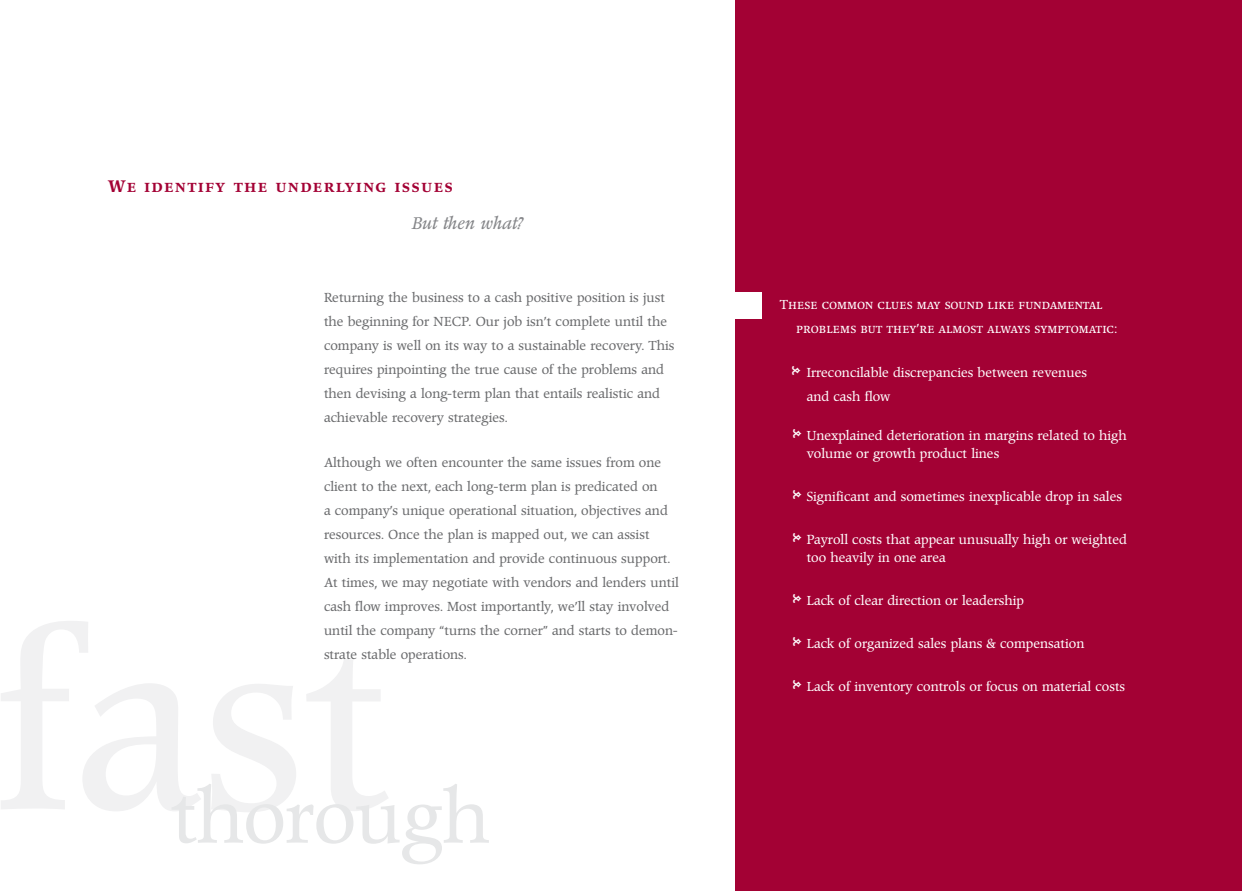
<style>
.page{position:relative;width:1242px;height:891px;background:#fff}
.page>*{position:absolute;margin:0;border:0;box-sizing:border-box;transform-origin:0 0}
.t1{font:73.5px "Poppl Pontifex BE";letter-spacing:-.01em;color:#e6e7e8}
.t2{font:16.5px "Poppl Pontifex BE Medium SC";letter-spacing:.11em;color:#a30134}
.t3{font:italic 16.5px "Poppl Pontifex BE";color:#858689}
.t4{font:12.9px/24px "Poppl Pontifex BE";color:#696a6c}
.t5{font:12.9px/18px "Poppl Pontifex BE";color:#fff}
.t6{font:12.9px/24px "Poppl Pontifex BE Regular SC";color:#fff}
</style>
<div class="page">
<div style="left:735px;top:0;width:507px;height:891px;background:#a30134"></div>
<div style="left:728px;top:292px;width:34px;height:27px;background:#fff"></div>
<p class="t2" style="left:108px;top:178px;width:346px">We identify the underlying issues</p>
<p class="t3" style="left:411px;top:216px;width:113px">But then what?</p>
<p class="t4" style="left:324px;top:287px;width:352px">Returning the business to a cash positive position is just the beginning for NECP. Our job isn’t complete until the company is well on its way to a sustainable recovery. This requires pinpointing the true cause of the problems and then devising a long-term plan that entails realistic and achievable recovery strategies.</p>
<p class="t4" style="left:324px;top:451px;width:356px">Although we often encounter the same issues from one client to the next, each long-term plan is predicated on<br>a company’s unique operational situation, objectives and resources. Once the plan is mapped out, we can assist with its implementation and provide continuous support.<br>At times, we may negotiate with vendors and lenders until cash flow improves. Most importantly, we’ll stay involved until the company “turns the corner” and starts to demon&shy;strate stable operations.</p>
<h1 class="t1" style="left:171px;top:783px;width:320px">thorough</h1>
<p class="t6" style="left:796px;top:293px;width:323px;text-indent:-17px">These common clues may sound like fundamental problems but they’re almost always symptomatic:</p>
<p class="t5" style="left:807px;top:362px;width:282px;line-height:24px">Irreconcilable discrepancies between revenues and cash flow</p>
<p class="t5" style="left:807px;top:427px;width:322px">Unexplained deterioration in margins related to high volume or growth product lines</p>
<p class="t5" style="left:807px;top:488px;width:317px">Significant and sometimes inexplicable drop in sales</p>
<p class="t5" style="left:807px;top:531px;width:322px">Payroll costs that appear unusually high or weighted too heavily in one area</p>
<p class="t5" style="left:807px;top:593px;width:219px">Lack of clear direction or leadership</p>
<p class="t5" style="left:807px;top:636px;width:279px">Lack of organized sales plans &amp; compensation</p>
<p class="t5" style="left:807px;top:679px;width:320px">Lack of inventory controls or focus on material costs</p>
</div>
